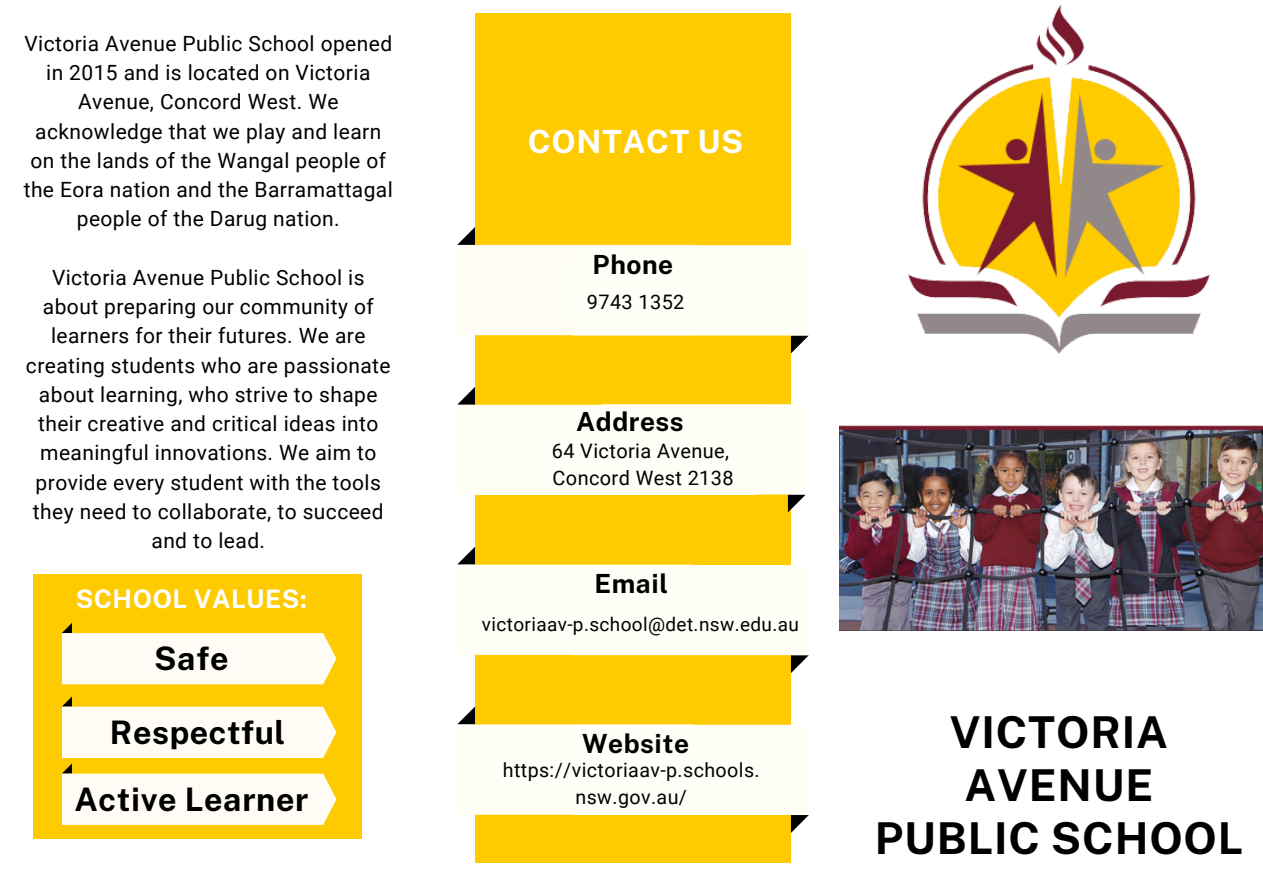
<style>
.page{position:relative;width:1263px;height:894px;background:#fff}
.page>*{position:absolute;margin:0;border:0;box-sizing:border-box;transform-origin:0 0}
.t1{font:700 43.95px/52.7px "Public Sans";letter-spacing:.02em;color:#000;text-align:center}
.t2{font:700 32.4px "Public Sans";letter-spacing:.02em;color:#000}
.t3{font:700 31.95px "Public Sans";letter-spacing:.02em;color:#fff}
.t4{font:700 26.4px "Public Sans";letter-spacing:.02em;color:#000}
.t5{font:700 25.5px "Public Sans";letter-spacing:.02em;color:#fff}
.t6{font:21px/29.2px "Roboto";letter-spacing:.02em;color:#000;text-align:center}
.t7{font:19.95px "Roboto";letter-spacing:.02em;color:#000}
.t8{font:19.65px "Roboto";letter-spacing:.02em;color:#000}
.t9{font:19.05px "Roboto";letter-spacing:.02em;color:#000}
</style>
<div class="page">
<div style="left:475px;top:13px;width:316px;height:849px;background:#feca00"></div>
<svg style="left:457px;top:706px;width:352px;height:126px"></svg>
<svg style="left:457px;top:547px;width:352px;height:126px"></svg>
<svg style="left:457px;top:227px;width:352px;height:126px"></svg>
<img style="left:909px;top:5px;width:300px;height:348px">
<svg style="left:457px;top:387px;width:349px;height:125px"></svg>
<div style="left:33px;top:574px;width:328px;height:264px;background:#feca00"></div>
<svg style="left:62px;top:623px;width:274px;height:61px"></svg>
<svg style="left:62px;top:763px;width:274px;height:61px"></svg>
<svg style="left:62px;top:696px;width:274px;height:61px"></svg>
<img style="left:840px;top:425px;width:423px;height:205px">
<p class="t6" style="left:24px;top:29px;width:371px">Victoria Avenue Public School opened in 2015 and is located on Victoria<br>Avenue, Concord West. We acknowledge that we play and learn on the lands of the Wangal people of the Eora nation and the Barramattagal people of the Darug nation.</p>
<p class="t6" style="left:26px;top:263px;width:366px">Victoria Avenue Public School is about preparing our community of learners for their futures. We are creating students who are passionate about learning, who strive to shape their creative and critical ideas into meaningful innovations. We aim to provide every student with the tools they need to collaborate, to succeed and to lead.</p>
<p class="t5" style="left:76px;top:583px;width:233px">SCHOOL VALUES:</p>
<p class="t2" style="left:154px;top:639px;width:76px">Safe</p>
<p class="t2" style="left:110px;top:712px;width:177px">Respectful</p>
<p class="t2" style="left:74px;top:779px;width:235px">Active Learner</p>
<p class="t3" style="left:528px;top:122px;width:217px">CONTACT US</p>
<p class="t4" style="left:593px;top:248px;width:82px">Phone</p>
<p class="t7" style="left:587px;top:290px;width:99px">9743 1352</p>
<p class="t4" style="left:576px;top:406px;width:109px">Address</p>
<p class="t7" style="left:552px;top:439px;width:179px">64 Victoria Avenue,</p>
<p class="t7" style="left:552px;top:466px;width:183px">Concord West 2138</p>
<p class="t4" style="left:594px;top:568px;width:75px">Email</p>
<p class="t9" style="left:482px;top:613px;width:318px">victoriaav-p.school@det.nsw.edu.au</p>
<p class="t4" style="left:582px;top:727px;width:108px">Website</p>
<p class="t8" style="left:503px;top:758px;width:258px">https://victoriaav-p.schools.</p>
<p class="t8" style="left:575px;top:785px;width:113px">nsw.gov.au/</p>
<p class="t1" style="left:950px;top:705px;width:220px">VICTORIA<br>AVENUE</p>
<p class="t1" style="left:875px;top:811px;width:370px">PUBLIC SCHOOL</p>
</div>
